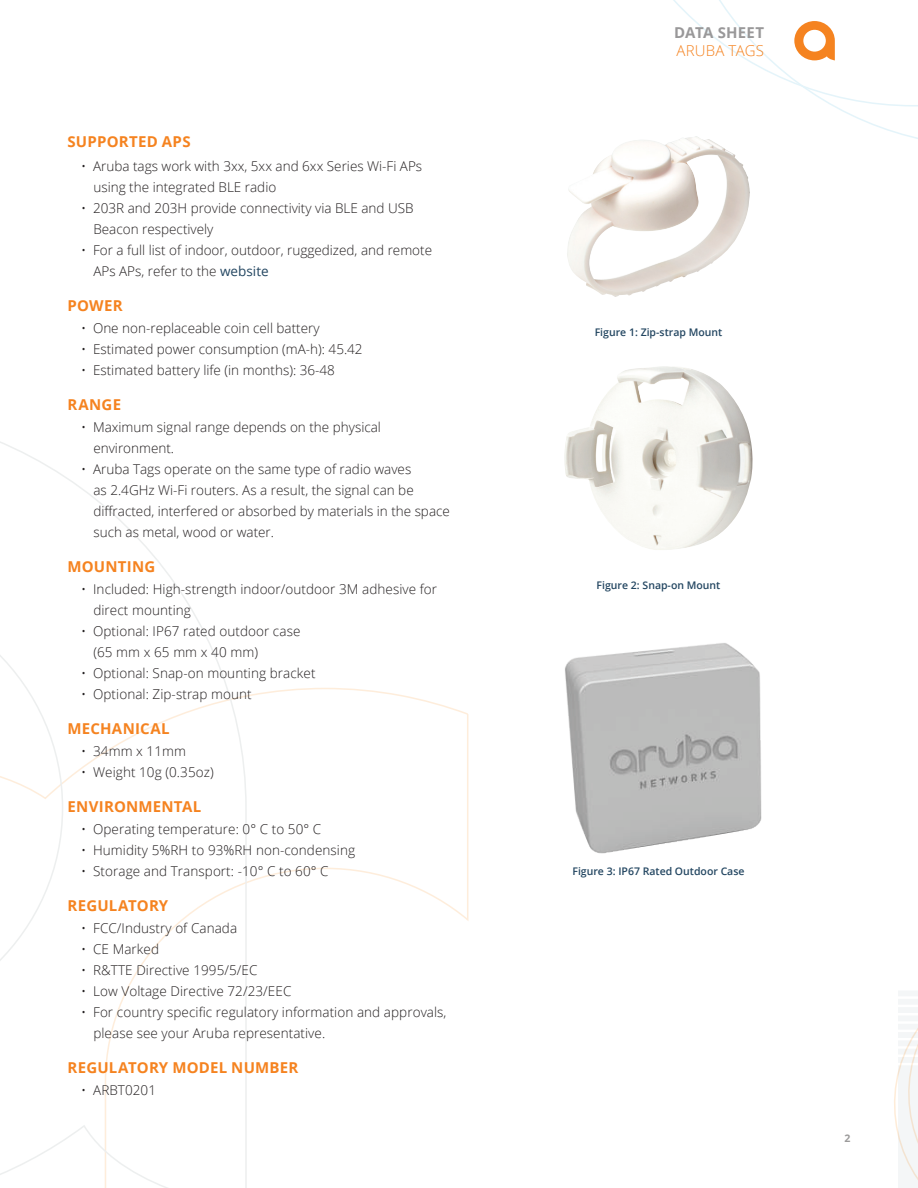
<style>
.page{position:relative;width:918px;height:1188px;background:#fff}
.page>*{position:absolute;margin:0;border:0;box-sizing:border-box;transform-origin:0 0}
.t1{font:700 15px "Open Sans";letter-spacing:.015em;color:#f58320}
.t2{font:700 15px "Open Sans";letter-spacing:.01em;color:#999899}
.t3{font:300 15px "Open Sans";letter-spacing:.01em;color:#f58320}
.t4{font:300 13.5px/21px "Open Sans";color:#231f20}
.t5{font:600 10.5px "Open Sans";color:#234661}
.t6{font:700 10.5px "Open Sans";color:#9c9b9b}
.s1{font-weight:400;color:#234661}
</style>
<div class="page">
<svg style="left:894px;top:991px;width:24px;height:197px"></svg>
<svg style="left:248px;top:688px;width:221px;height:233px"></svg>
<svg style="left:0;top:441px;width:248px;height:747px"></svg>
<svg style="left:673px;top:0;width:245px;height:139px"></svg>
<img style="left:567px;top:136px;width:183px;height:161px">
<img style="left:564px;top:366px;width:189px;height:184px">
<img style="left:565px;top:643px;width:197px;height:211px">
<p class="t1" style="left:68px;top:131px;width:125px">SUPPORTED APS</p>
<p class="t4" style="left:93px;top:155px;width:330px;text-indent:-12px">• Aruba tags work with 3xx, 5xx and 6xx Series Wi-Fi APs using the integrated BLE radio</p>
<p class="t4" style="left:93px;top:197px;width:322px;text-indent:-12px">• 203R and 203H provide connectivity via BLE and USB<br>Beacon respectively</p>
<p class="t4" style="left:93px;top:239px;width:340px;text-indent:-12px">• For a full list of indoor, outdoor, ruggedized, and remote<br>APs APs, refer to the <span class="s1">website</span></p>
<p class="t1" style="left:68px;top:294px;width:57px">POWER</p>
<p class="t4" style="left:81px;top:317px;width:240px">• One non-replaceable coin cell battery</p>
<p class="t4" style="left:81px;top:338px;width:283px">• Estimated power consumption (mA-h): 45.42</p>
<p class="t4" style="left:81px;top:359px;width:255px">• Estimated battery life (in months): 36-48</p>
<p class="t1" style="left:68px;top:393px;width:55px">RANGE</p>
<p class="t4" style="left:93px;top:416px;width:289px;text-indent:-12px">• Maximum signal range depends on the physical environment.</p>
<p class="t4" style="left:93px;top:458px;width:358px;text-indent:-12px">• Aruba Tags operate on the same type of radio waves<br>as 2.4GHz Wi-Fi routers. As a result, the signal can be diffracted, interfered or absorbed by materials in the space such as metal, wood or water.</p>
<p class="t1" style="left:68px;top:555px;width:89px">MOUNTING</p>
<p class="t4" style="left:93px;top:578px;width:345px;text-indent:-12px">• Included: High-strength indoor/outdoor 3M adhesive for direct mounting</p>
<p class="t4" style="left:93px;top:620px;width:209px;text-indent:-12px">• Optional: IP67 rated outdoor case (65 mm x 65 mm x 40 mm)</p>
<p class="t4" style="left:81px;top:662px;width:236px">• Optional: Snap-on mounting bracket</p>
<p class="t4" style="left:81px;top:683px;width:172px">• Optional: Zip-strap mount</p>
<p class="t1" style="left:68px;top:717px;width:104px">MECHANICAL</p>
<p class="t4" style="left:81px;top:740px;width:106px">• 34mm x 11mm</p>
<p class="t4" style="left:81px;top:761px;width:134px">• Weight 10g (0.35oz)</p>
<p class="t1" style="left:68px;top:795px;width:135px">ENVIRONMENTAL</p>
<p class="t4" style="left:81px;top:818px;width:242px">• Operating temperature: 0° C to 50° C</p>
<p class="t4" style="left:81px;top:839px;width:275px">• Humidity 5%RH to 93%RH non-condensing</p>
<p class="t4" style="left:81px;top:860px;width:249px">• Storage and Transport: -10° C to 60° C</p>
<p class="t1" style="left:68px;top:894px;width:102px">REGULATORY</p>
<p class="t4" style="left:81px;top:917px;width:157px">• FCC/Industry of Canada</p>
<p class="t4" style="left:81px;top:938px;width:79px">• CE Marked</p>
<p class="t4" style="left:81px;top:959px;width:178px">• R&amp;TTE Directive 1995/5/EC</p>
<p class="t4" style="left:81px;top:980px;width:212px">• Low Voltage Directive 72/23/EEC</p>
<p class="t4" style="left:93px;top:1001px;width:355px;text-indent:-12px">• For country specific regulatory information and approvals, please see your Aruba representative.</p>
<p class="t1" style="left:68px;top:1056px;width:232px">REGULATORY MODEL NUMBER</p>
<p class="t4" style="left:81px;top:1079px;width:76px">• ARBT0201</p>
<p class="t2" style="left:674px;top:22px;width:92px">DATA SHEET</p>
<p class="t3" style="left:677px;top:41px;width:89px">ARUBA TAGS</p>
<p class="t5" style="left:595px;top:325px;width:129px">Figure 1: Zip-strap Mount</p>
<p class="t5" style="left:597px;top:578px;width:125px">Figure 2: Snap-on Mount</p>
<p class="t5" style="left:572px;top:864px;width:174px">Figure 3: IP67 Rated Outdoor Case</p>
<p class="t6" style="left:845px;top:1131px;width:7px">2</p>
</div>
